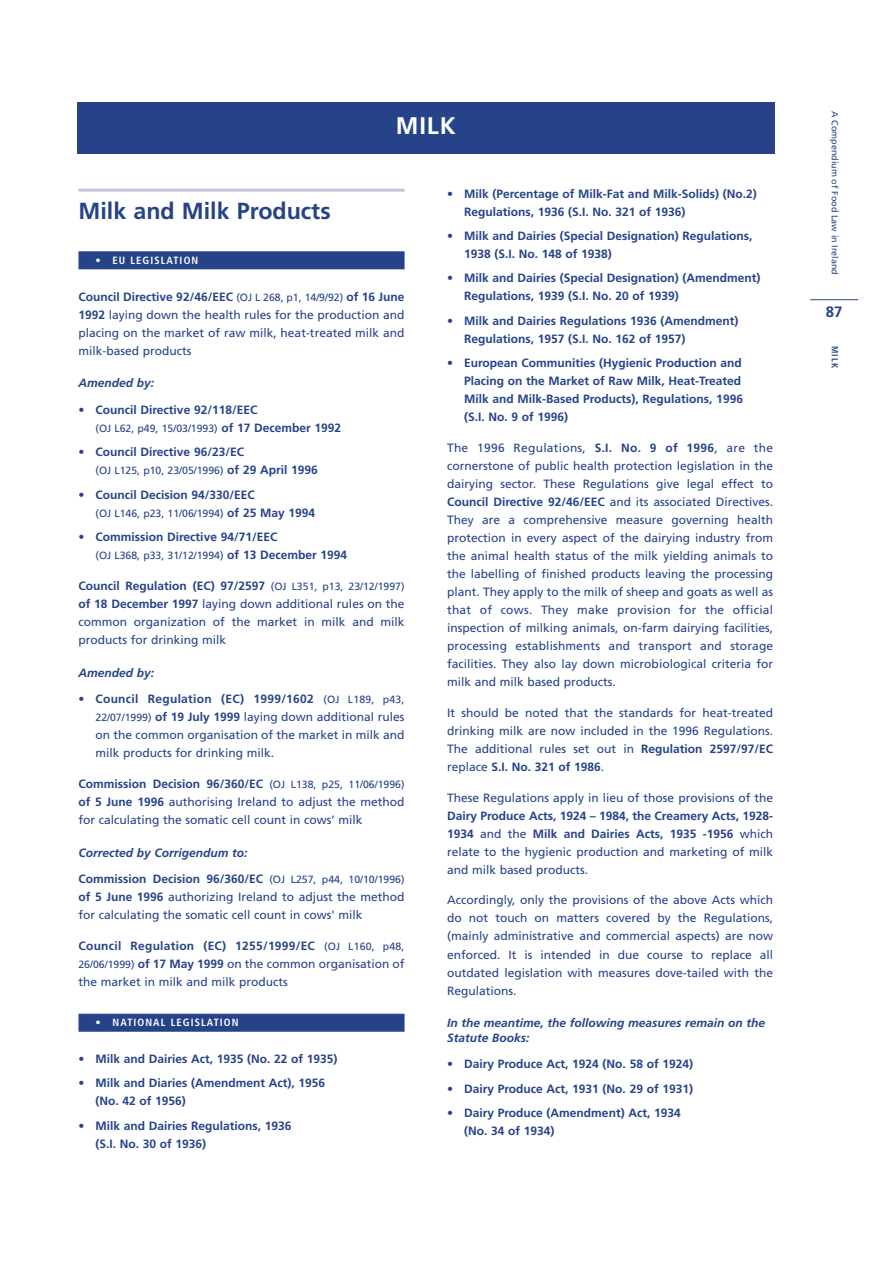
<style>
.page{position:relative;width:893px;height:1262px;background:#fff}
.page>*{position:absolute;margin:0;border:0;box-sizing:border-box;transform-origin:0 0}
.t1{font:700 24px "Frutiger";color:#fff}
.t2{font:700 23.25px "Frutiger";color:#26438a}
.t3{font:700 15px "Frutiger";color:#26438a}
.t4{font:12px/18px "Frutiger";color:#26438a;text-align:justify}
.t5{font:700 12px/18px "Frutiger";color:#26438a}
.t6{font:italic 700 12px/14.4px "Frutiger";color:#26438a}
.t7{font:10.5px "Frutiger";color:#26438a}
.t8{font:700 condensed 10.5px "Frutiger";letter-spacing:.105em;color:#fff}
.t9{font:9px "Frutiger";color:#26438a}
.t10{font:700 condensed 9px "Frutiger";color:#26438a}
.s1{font-weight:700}
.s2{font-size:10.5px}
.s3{font-weight:700;font-size:12px}
.s4{font-weight:400}
</style>
<div class="page">
<hr style="left:810px;top:299px;width:48px;height:1px;background:#26438a">
<hr style="left:78px;top:189px;width:326px;height:3px;background:#c2c2db">
<div style="left:78px;top:251px;width:326px;height:18px;background:#26438a"></div>
<div style="left:78px;top:1013px;width:326px;height:18px;background:#26438a"></div>
<div style="left:77px;top:102px;width:697px;height:51px;background:#26438a"></div>
<h1 class="t1" style="left:396px;top:116px;width:61px">MILK</h1>
<h2 class="t2" style="left:78px;top:202px;width:254px">Milk and Milk Products</h2>
<p class="t8" style="left:95px;top:256px;width:104px">• EU LEGISLATION</p>
<p class="t4" style="left:78px;top:288px;width:327px"><span class="s1">Council Directive 92/46/EEC</span> <span class="s2">(OJ L 268, p1, 14/9/92)</span> <span class="s1">of 16 June 1992</span> laying down the health rules for the production and placing on the market of raw milk, heat-treated milk and milk-based products</p>
<p class="t6" style="left:78px;top:377px;width:77px">Amended by:</p>
<p class="t5" style="left:78px;top:402px;width:180px">• Council Directive 92/118/EEC</p>
<p class="t7" style="left:95px;top:424px;width:247px">(OJ L62, p49, 15/03/1993) <span class="s3">of 17 December 1992</span></p>
<p class="t5" style="left:78px;top:444px;width:167px">• Council Directive 96/23/EC</p>
<p class="t7" style="left:95px;top:466px;width:224px">(OJ L125, p10, 23/05/1996) <span class="s3">of 29 April 1996</span></p>
<p class="t5" style="left:78px;top:486px;width:178px">• Council Decision 94/330/EEC</p>
<p class="t7" style="left:95px;top:509px;width:221px">(OJ L146, p23, 11/06/1994) <span class="s3">of 25 May 1994</span></p>
<p class="t5" style="left:78px;top:529px;width:200px">• Commission Directive 94/71/EEC</p>
<p class="t7" style="left:95px;top:551px;width:253px">(OJ L368, p33, 31/12/1994) <span class="s3">of 13 December 1994</span></p>
<p class="t4" style="left:78px;top:577px;width:327px"><span class="s1">Council Regulation (EC) 97/2597</span> <span class="s2">(OJ L351, p13, 23/12/1997) </span><span class="s1">of 18 December 1997</span> laying down additional rules on the common organization of the market in milk and milk products for drinking milk</p>
<p class="t6" style="left:78px;top:666px;width:77px">Amended by:</p>
<p class="t4" style="left:95px;top:691px;width:310px;text-indent:-17px">• <span class="s1">Council Regulation (EC) 1999/1602</span> <span class="s2">(OJ L189, p43, 22/07/1999)</span> <span class="s1">of 19 July 1999</span> laying down additional rules on the common organisation of the market in milk and milk products for drinking milk.</p>
<p class="t4" style="left:78px;top:776px;width:327px"><span class="s1">Commission Decision 96/360/EC</span> <span class="s2">(OJ L138, p25, 11/06/1996) </span><span class="s1">of 5 June 1996</span> authorising Ireland to adjust the method for calculating the somatic cell count in cows’ milk</p>
<p class="t6" style="left:78px;top:846px;width:170px">Corrected by Corrigendum to:</p>
<p class="t4" style="left:78px;top:871px;width:327px"><span class="s1">Commission Decision 96/360/EC</span> <span class="s2">(OJ L257, p44, 10/10/1996) </span><span class="s1">of 5 June 1996</span> authorizing Ireland to adjust the method for calculating the somatic cell count in cows' milk</p>
<p class="t4" style="left:78px;top:938px;width:327px"><span class="s1">Council Regulation (EC) 1255/1999/EC</span> <span class="s2">(OJ L160, p48, 26/06/1999)</span> <span class="s1">of 17 May 1999</span> on the common organisation of the market in milk and milk products</p>
<p class="t8" style="left:95px;top:1018px;width:144px">• NATIONAL LEGISLATION</p>
<p class="t5" style="left:78px;top:1050px;width:261px">• Milk and Dairies Act, 1935 (No. 22 of 1935)</p>
<p class="t5" style="left:95px;top:1075px;width:231px;text-indent:-17px">• Milk and Diaries (Amendment Act), 1956 (No. 42 of 1956)</p>
<p class="t5" style="left:95px;top:1117px;width:198px;text-indent:-17px">• Milk and Dairies Regulations, 1936 (S.I. No. 30 of 1936)</p>
<p class="t5" style="left:464px;top:185px;width:294px;text-indent:-17px">• Milk (Percentage of Milk-Fat and Milk-Solids) (No.2)<br>Regulations, 1936 (S.I. No. 321 of 1936)</p>
<p class="t5" style="left:464px;top:228px;width:290px;text-indent:-17px">• Milk and Dairies (Special Designation) Regulations,<br>1938 (S.I. No. 148 of 1938)</p>
<p class="t5" style="left:464px;top:270px;width:298px;text-indent:-17px">• Milk and Dairies (Special Designation) (Amendment)<br>Regulations, 1939 (S.I. No. 20 of 1939)</p>
<p class="t5" style="left:464px;top:312px;width:276px;text-indent:-17px">• Milk and Dairies Regulations 1936 (Amendment)<br>Regulations, 1957 (S.I. No. 162 of 1957)</p>
<p class="t5" style="left:464px;top:355px;width:280px;text-indent:-17px">• European Communities (Hygienic Production and Placing on the Market of Raw Milk, Heat-Treated Milk and Milk-Based Products), Regulations, 1996 (S.I. No. 9 of 1996)</p>
<p class="t4" style="left:447px;top:440px;width:327px">The 1996 Regulations, <span class="s1">S.I. No. 9 of 1996</span>, are the cornerstone of public health protection legislation in the dairying sector. These Regulations give legal effect to <span class="s1">Council Directive 92/46/EEC</span> and its associated Directives.<br>They are a comprehensive measure governing health protection in every aspect of the dairying industry from the animal health status of the milk yielding animals to the labelling of finished products leaving the processing plant. They apply to the milk of sheep and goats as well as that of cows. They make provision for the official inspection of milking animals, on-farm dairying facilities, processing establishments and transport and storage facilities. They also lay down microbiological criteria for milk and milk based products.</p>
<p class="t4" style="left:447px;top:704px;width:327px">It should be noted that the standards for heat-treated drinking milk are now included in the 1996 Regulations.<br>The additional rules set out in <span class="s1">Regulation 2597/97/EC </span>replace <span class="s1">S.I. No. 321 of 1986</span>.</p>
<p class="t4" style="left:447px;top:789px;width:327px">These Regulations apply in lieu of those provisions of the</p>
<p class="t5" style="left:447px;top:807px;width:327px;text-align:justify">Dairy Produce Acts, 1924 – 1984, the Creamery Acts, 1928- 1934 <span class="s4">and the</span> Milk and Dairies Acts, 1935 -1956 <span class="s4">which relate to the hygienic production and marketing of milk and milk based products.</span></p>
<p class="t4" style="left:447px;top:892px;width:327px">Accordingly, only the provisions of the above Acts which do not touch on matters covered by the Regulations, (mainly administrative and commercial aspects) are now enforced. It is intended in due course to replace all outdated legislation with measures dove-tailed with the Regulations.</p>
<p class="t6" style="left:447px;top:1016px;width:319px">In the meantime, the following measures remain on the<br>Statute Books:</p>
<p class="t5" style="left:447px;top:1056px;width:247px">• Dairy Produce Act, 1924 (No. 58 of 1924)</p>
<p class="t5" style="left:447px;top:1080px;width:247px">• Dairy Produce Act, 1931 (No. 29 of 1931)</p>
<p class="t5" style="left:464px;top:1104px;width:218px;text-indent:-17px">• Dairy Produce (Amendment) Act, 1934 (No. 34 of 1934)</p>
<p class="t9" style="left:838px;top:111px;width:165px;rotate:90deg">A Compendium of Food Law in Ireland</p>
<p class="t3" style="left:825px;top:306px;width:18px">87</p>
<p class="t10" style="left:838px;top:346px;width:23px;rotate:90deg">MILK</p>
</div>
